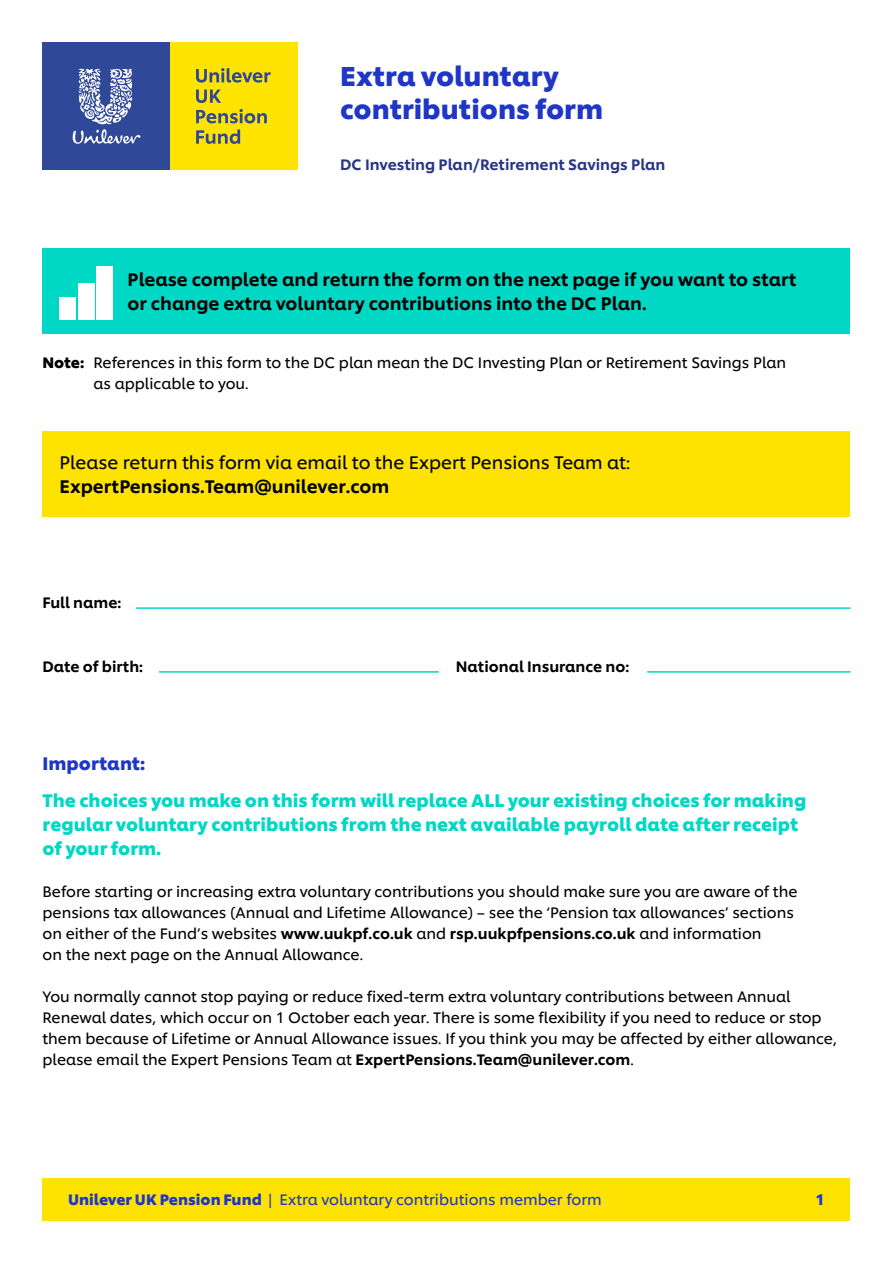
<style>
.page{position:relative;width:893px;height:1263px;background:#fff}
.page>*{position:absolute;margin:0;border:0;box-sizing:border-box;transform-origin:0 0}
.t1{font:700 27px/33px "Unilever Shilling";color:#1f36c7}
.t2{font:700 18px/24px "Unilever Shilling";color:#00d7c4}
.t3{font:500 18px/24px "Unilever Shilling";color:#000}
.t4{font:18px "Unilever Shilling";color:#000}
.t5{font:700 18px "Unilever Shilling";color:#1f36c7}
.t6{font:15px/21px "Unilever Shilling";color:#000}
.t7{font:15px "Unilever Shilling";color:#1f36c7}
.t8{font:500 15px "Unilever Shilling";color:#000}
.t9{font:500 15px "Unilever Shilling";color:#283583}
.t10{font:700 15px "Unilever Shilling";color:#1f36c7}
.s1{font-weight:700}
.s2{font-weight:500}
</style>
<div class="page">
<div style="left:43px;top:43px;width:127px;height:127px;background:#2f4898"></div>
<div style="left:170px;top:43px;width:128px;height:127px;background:#ffe301"></div>
<svg style="left:196px;top:129px;width:44px;height:15px"></svg>
<svg style="left:196px;top:109px;width:71px;height:14px"></svg>
<svg style="left:196px;top:89px;width:25px;height:14px"></svg>
<svg style="left:196px;top:68px;width:75px;height:15px"></svg>
<svg style="left:73px;top:69px;width:67px;height:75px"></svg>
<div style="left:43px;top:249px;width:807px;height:85px;background:#00d7c4"></div>
<div style="left:43px;top:432px;width:807px;height:85px;background:#ffe300"></div>
<div style="left:43px;top:1178px;width:807px;height:42px;background:#ffe300"></div>
<hr style="left:159px;top:671px;width:280px;height:2px;background:#00d7c4">
<hr style="left:647px;top:671px;width:203px;height:2px;background:#00d7c4">
<hr style="left:136px;top:607px;width:714px;height:2px;background:#00d7c4">
<div style="left:60px;top:298px;width:16px;height:22px;background:#fff"></div>
<div style="left:97px;top:266px;width:16px;height:54px;background:#fff"></div>
<div style="left:78px;top:284px;width:17px;height:36px;background:#fff"></div>
<h1 class="t1" style="left:340px;top:57px;width:264px">Extra voluntary contributions form</h1>
<p class="t9" style="left:340px;top:153px;width:327px">DC Investing Plan/Retirement Savings Plan</p>
<p class="t3" style="left:128px;top:265px;width:670px">Please complete and return the form on the next page if you want to start or change extra voluntary contributions into the DC Plan.</p>
<p class="t6" style="left:94px;top:351px;width:694px;text-indent:-51px"><span class="s1">Note:</span> References in this form to the DC plan mean the DC Investing Plan or Retirement Savings Plan as applicable to you.</p>
<p class="t4" style="left:60px;top:449px;width:572px">Please return this form via email to the Expert Pensions Team at:</p>
<p class="t3" style="left:60px;top:473px;width:331px">ExpertPensions.Team@unilever.com</p>
<p class="t8" style="left:43px;top:591px;width:80px">Full name:</p>
<p class="t8" style="left:43px;top:655px;width:102px">Date of birth:</p>
<p class="t8" style="left:456px;top:655px;width:175px">National Insurance no:</p>
<p class="t5" style="left:43px;top:749px;width:104px">Important:</p>
<p class="t2" style="left:43px;top:787px;width:765px">The choices you make on this form will replace ALL your existing choices for making regular voluntary contributions from the next available payroll date after receipt of your form.</p>
<p class="t6" style="left:43px;top:880px;width:756px">Before starting or increasing extra voluntary contributions you should make sure you are aware of the pensions tax allowances (Annual and Lifetime Allowance) – see the ‘Pension tax allowances’ sections on either of the Fund’s websites <span class="s2">www.uukpf.co.uk</span> and <span class="s2">rsp.uukpfpensions.co.uk</span> and information<br>on the next page on the Annual Allowance.</p>
<p class="t6" style="left:43px;top:985px;width:796px">You normally cannot stop paying or reduce fixed-term extra voluntary contributions between Annual Renewal dates, which occur on 1 October each year. There is some flexibility if you need to reduce or stop them because of Lifetime or Annual Allowance issues. If you think you may be affected by either allowance, please email the Expert Pensions Team at <span class="s2">ExpertPensions.Team@unilever.com</span>.</p>
<p class="t7" style="left:68px;top:1188px;width:535px"><span class="s1">Unilever UK Pension Fund</span> | Extra voluntary contributions member form</p>
<p class="t10" style="left:816px;top:1187px;width:11px">1</p>
</div>
